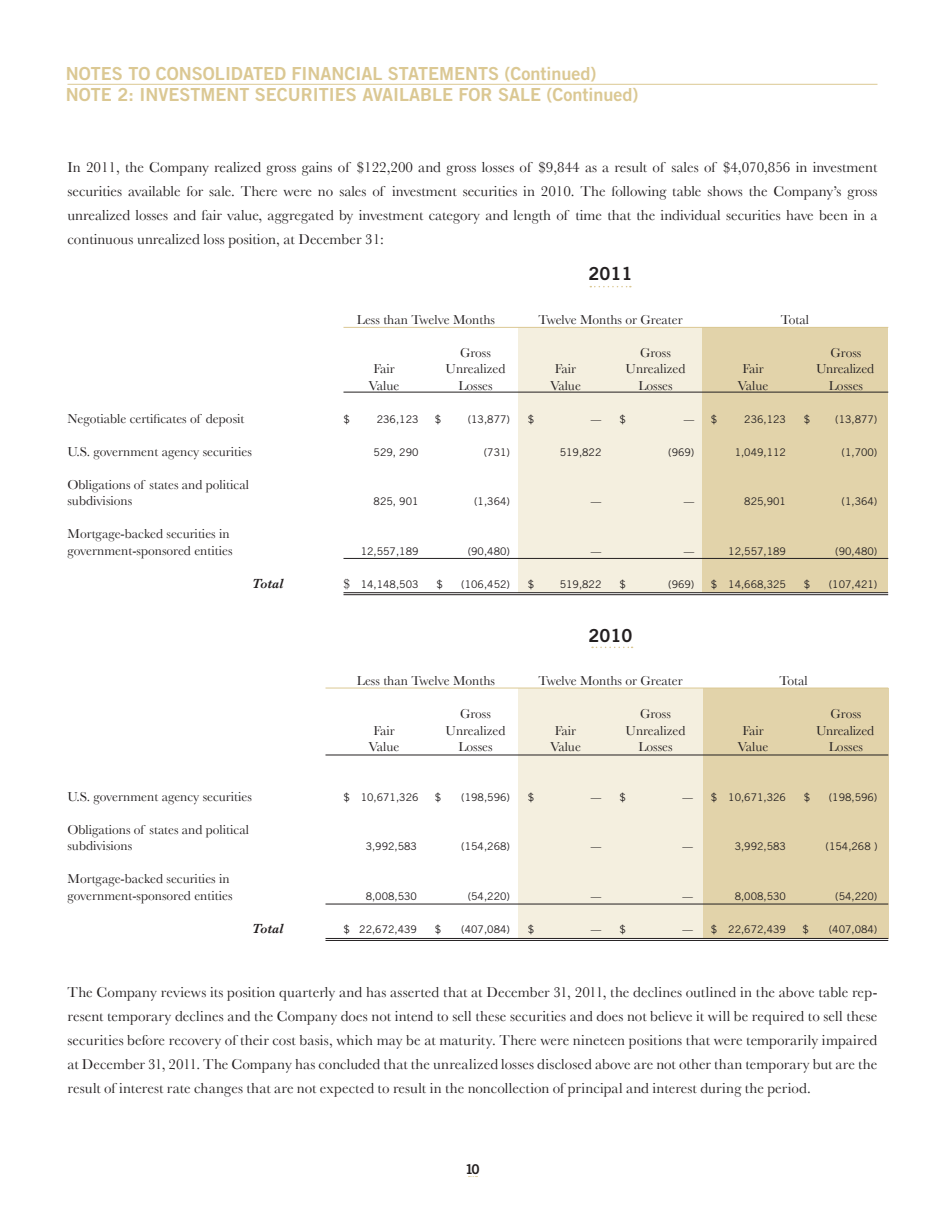
<style>
.page{position:relative;width:945px;height:1215px;background:#fff}
.page>*{position:absolute;margin:0;border:0;box-sizing:border-box;transform-origin:0 0}
.t1{font:18px/21px "Trade Gothic LT Std Bd 2";color:#dbc893}
.t2{font:18px "Trade Gothic LT Std Bd 2";color:#231f20}
.main_body_copy{font:15px/24px "Baskerville";color:#231f20;text-align:justify}
.t3{font:13.5px "Baskerville";color:#231f20}
.t4{font:italic 600 13.5px "Baskerville";color:#231f20}
.t5{font:13.5px "Trade Gothic LT Std Bd 2";color:#231f20}
.t6{font:10.5px "Trade Gothic LT Std";color:#231f20}
.s1{font-family:"Baskerville";font-size:13.5px}
</style>
<div class="page">
<div style="left:703px;top:688px;width:185px;height:251px;background:#e2d3aa"></div>
<div style="left:518px;top:688px;width:185px;height:251px;background:#f4efdf"></div>
<div style="left:518px;top:327px;width:185px;height:266px;background:#f4efdf"></div>
<div style="left:703px;top:327px;width:185px;height:266px;background:#e2d3aa"></div>
<hr style="left:344px;top:327px;width:544px;height:1px;background:#dbc893">
<hr style="left:344px;top:392px;width:544px;height:1px;background:#231f20">
<hr style="left:344px;top:558px;width:544px;height:1px;background:#231f20">
<hr style="left:344px;top:592px;width:544px;height:1px;background:#231f20">
<hr style="left:344px;top:594px;width:544px;height:1px;background:#231f20">
<hr style="left:326px;top:688px;width:562px;height:1px;background:#dbc893">
<hr style="left:326px;top:755px;width:562px;height:1px;background:#231f20">
<hr style="left:326px;top:904px;width:562px;height:1px;background:#231f20">
<hr style="left:326px;top:938px;width:562px;height:1px;background:#231f20">
<hr style="left:326px;top:940px;width:562px;height:1px;background:#231f20">
<svg style="left:590px;top:286px;width:41px;height:1px"></svg>
<svg style="left:592px;top:647px;width:41px;height:1px"></svg>
<hr style="left:68px;top:84px;width:810px;height:1px;background:#dbc893">
<p class="t1" style="left:66px;top:63px;width:574px">NOTES TO CONSOLIDATED FINANCIAL STATEMENTS (Continued)<br>NOTE 2: INVESTMENT SECURITIES AVAILABLE FOR SALE (Continued)</p>
<p class="main_body_copy" style="left:68px;top:155px;width:811px">In 2011, the Company realized gross gains of $122,200 and gross losses of $9,844 as a result of sales of $4,070,856 in investment securities available for sale. There were no sales of investment securities in 2010. The following table shows the Company’s gross unrealized losses and fair value, aggregated by investment category and length of time that the individual securities have been in a continuous unrealized loss position, at December 31:</p>
<p class="t2" style="left:589px;top:262px;width:45px">2011</p>
<p class="t3" style="left:357px;top:311px;width:140px">Less than Twelve Months</p>
<p class="t3" style="left:538px;top:311px;width:146px">Twelve Months or Greater</p>
<p class="t3" style="left:781px;top:311px;width:30px">Total</p>
<p class="t3" style="left:460px;top:344px;width:32px">Gross</p>
<p class="t3" style="left:640px;top:344px;width:32px">Gross</p>
<p class="t3" style="left:831px;top:344px;width:32px">Gross</p>
<p class="t3" style="left:373px;top:361px;width:23px">Fair</p>
<p class="t3" style="left:446px;top:361px;width:61px">Unrealized</p>
<p class="t3" style="left:555px;top:361px;width:23px">Fair</p>
<p class="t3" style="left:626px;top:361px;width:61px">Unrealized</p>
<p class="t3" style="left:742px;top:361px;width:23px">Fair</p>
<p class="t3" style="left:816px;top:361px;width:60px">Unrealized</p>
<p class="t3" style="left:369px;top:377px;width:32px">Value</p>
<p class="t3" style="left:458px;top:377px;width:36px">Losses</p>
<p class="t3" style="left:550px;top:377px;width:32px">Value</p>
<p class="t3" style="left:638px;top:377px;width:36px">Losses</p>
<p class="t3" style="left:738px;top:377px;width:32px">Value</p>
<p class="t3" style="left:829px;top:377px;width:36px">Losses</p>
<p class="t3" style="left:68px;top:410px;width:179px">Negotiable certificates of deposit</p>
<p class="t6" style="left:344px;top:412px;width:8px">$</p>
<p class="t6" style="left:377px;top:412px;width:43px">236,123</p>
<p class="t6" style="left:435px;top:412px;width:8px">$</p>
<p class="t6" style="left:468px;top:412px;width:44px">(13,877)</p>
<p class="t6" style="left:528px;top:412px;width:8px">$</p>
<p class="t6" style="left:591px;top:412px;width:36px">— $</p>
<p class="t6" style="left:684px;top:412px;width:35px">— $</p>
<p class="t6" style="left:744px;top:412px;width:43px">236,123</p>
<p class="t6" style="left:804px;top:412px;width:8px">$</p>
<p class="t6" style="left:835px;top:412px;width:44px">(13,877)</p>
<p class="t3" style="left:68px;top:443px;width:186px">U.S. government agency securities</p>
<p class="t6" style="left:374px;top:445px;width:46px">529, 290</p>
<p class="t6" style="left:484px;top:445px;width:28px">(731)</p>
<p class="t6" style="left:560px;top:445px;width:43px">519,822</p>
<p class="t6" style="left:668px;top:445px;width:28px">(969)</p>
<p class="t6" style="left:735px;top:445px;width:53px">1,049,112</p>
<p class="t6" style="left:842px;top:445px;width:37px">(1,700)</p>
<p class="t3" style="left:68px;top:476px;width:183px">Obligations of states and political</p>
<p class="t3" style="left:68px;top:493px;width:66px">subdivisions</p>
<p class="t6" style="left:374px;top:495px;width:46px">825, 901</p>
<p class="t6" style="left:474px;top:495px;width:37px">(1,364)</p>
<p class="t6" style="left:591px;top:495px;width:12px">—</p>
<p class="t6" style="left:684px;top:495px;width:12px">—</p>
<p class="t6" style="left:744px;top:495px;width:43px">825,901</p>
<p class="t6" style="left:842px;top:495px;width:37px">(1,364)</p>
<p class="t3" style="left:68px;top:526px;width:164px">Mortgage-backed securities in</p>
<p class="t3" style="left:68px;top:542px;width:166px">government-sponsored entities</p>
<p class="t6" style="left:361px;top:544px;width:59px">12,557,189</p>
<p class="t6" style="left:468px;top:544px;width:44px">(90,480)</p>
<p class="t6" style="left:591px;top:544px;width:12px">—</p>
<p class="t6" style="left:684px;top:544px;width:12px">—</p>
<p class="t6" style="left:728px;top:544px;width:59px">12,557,189</p>
<p class="t6" style="left:835px;top:544px;width:44px">(90,480)</p>
<p class="t4" style="left:252px;top:575px;width:33px">Total</p>
<p class="t6" style="left:344px;top:577px;width:76px"><span class="s1">$</span> 14,148,503</p>
<p class="t6" style="left:436px;top:577px;width:8px">$</p>
<p class="t6" style="left:461px;top:577px;width:50px">(106,452)</p>
<p class="t6" style="left:528px;top:577px;width:8px">$</p>
<p class="t6" style="left:560px;top:577px;width:43px">519,822</p>
<p class="t6" style="left:619px;top:577px;width:8px">$</p>
<p class="t6" style="left:668px;top:577px;width:28px">(969)</p>
<p class="t6" style="left:711px;top:577px;width:77px">$ 14,668,325</p>
<p class="t6" style="left:804px;top:577px;width:8px">$</p>
<p class="t6" style="left:829px;top:577px;width:50px">(107,421)</p>
<p class="t2" style="left:589px;top:624px;width:45px">2010</p>
<p class="t3" style="left:357px;top:673px;width:140px">Less than Twelve Months</p>
<p class="t3" style="left:538px;top:673px;width:146px">Twelve Months or Greater</p>
<p class="t3" style="left:779px;top:673px;width:30px">Total</p>
<p class="t3" style="left:460px;top:706px;width:32px">Gross</p>
<p class="t3" style="left:640px;top:706px;width:32px">Gross</p>
<p class="t3" style="left:831px;top:706px;width:32px">Gross</p>
<p class="t3" style="left:373px;top:722px;width:23px">Fair</p>
<p class="t3" style="left:446px;top:722px;width:61px">Unrealized</p>
<p class="t3" style="left:555px;top:722px;width:23px">Fair</p>
<p class="t3" style="left:626px;top:722px;width:61px">Unrealized</p>
<p class="t3" style="left:742px;top:722px;width:23px">Fair</p>
<p class="t3" style="left:816px;top:722px;width:60px">Unrealized</p>
<p class="t3" style="left:369px;top:739px;width:32px">Value</p>
<p class="t3" style="left:458px;top:739px;width:36px">Losses</p>
<p class="t3" style="left:550px;top:739px;width:32px">Value</p>
<p class="t3" style="left:638px;top:739px;width:36px">Losses</p>
<p class="t3" style="left:738px;top:739px;width:32px">Value</p>
<p class="t3" style="left:829px;top:739px;width:36px">Losses</p>
<p class="t3" style="left:68px;top:788px;width:186px">U.S. government agency securities</p>
<p class="t6" style="left:344px;top:790px;width:77px">$ 10,671,326</p>
<p class="t6" style="left:435px;top:790px;width:8px">$</p>
<p class="t6" style="left:461px;top:790px;width:50px">(198,596)</p>
<p class="t6" style="left:528px;top:790px;width:8px">$</p>
<p class="t6" style="left:591px;top:790px;width:36px">— $</p>
<p class="t6" style="left:682px;top:790px;width:105px">— $ 10,671,326</p>
<p class="t6" style="left:804px;top:790px;width:8px">$</p>
<p class="t6" style="left:829px;top:790px;width:50px">(198,596)</p>
<p class="t3" style="left:68px;top:821px;width:183px">Obligations of states and political</p>
<p class="t3" style="left:68px;top:838px;width:66px">subdivisions</p>
<p class="t6" style="left:366px;top:840px;width:53px">3,992,583</p>
<p class="t6" style="left:461px;top:840px;width:50px">(154,268)</p>
<p class="t6" style="left:591px;top:840px;width:12px">—</p>
<p class="t6" style="left:682px;top:840px;width:12px">—</p>
<p class="t6" style="left:735px;top:840px;width:53px">3,992,583</p>
<p class="t6" style="left:826px;top:840px;width:53px">(154,268 )</p>
<p class="t3" style="left:68px;top:871px;width:164px">Mortgage-backed securities in</p>
<p class="t3" style="left:68px;top:887px;width:166px">government-sponsored entities</p>
<p class="t6" style="left:366px;top:889px;width:53px">8,008,530</p>
<p class="t6" style="left:468px;top:889px;width:44px">(54,220)</p>
<p class="t6" style="left:591px;top:889px;width:12px">—</p>
<p class="t6" style="left:682px;top:889px;width:12px">—</p>
<p class="t6" style="left:735px;top:889px;width:53px">8,008,530</p>
<p class="t6" style="left:835px;top:889px;width:44px">(54,220)</p>
<p class="t4" style="left:252px;top:920px;width:33px">Total</p>
<p class="t6" style="left:344px;top:922px;width:75px">$ 22,672,439</p>
<p class="t6" style="left:435px;top:922px;width:8px">$</p>
<p class="t6" style="left:461px;top:922px;width:50px">(407,084)</p>
<p class="t6" style="left:528px;top:922px;width:8px">$</p>
<p class="t6" style="left:591px;top:922px;width:36px">— $</p>
<p class="t6" style="left:682px;top:922px;width:105px">— $ 22,672,439</p>
<p class="t6" style="left:802px;top:922px;width:8px">$</p>
<p class="t6" style="left:829px;top:922px;width:50px">(407,084)</p>
<p class="main_body_copy" style="left:68px;top:980px;width:812px">The Company reviews its position quarterly and has asserted that at December 31, 2011, the declines outlined in the above table rep&shy;resent temporary declines and the Company does not intend to sell these securities and does not believe it will be required to sell these securities before recovery of their cost basis, which may be at maturity. There were nineteen positions that were temporarily impaired at December 31, 2011. The Company has concluded that the unrealized losses disclosed above are not other than temporary but are the result of interest rate changes that are not expected to result in the noncollection of principal and interest during the period.</p>
<p class="t5" style="left:465px;top:1161px;width:16px">10</p>
</div>
